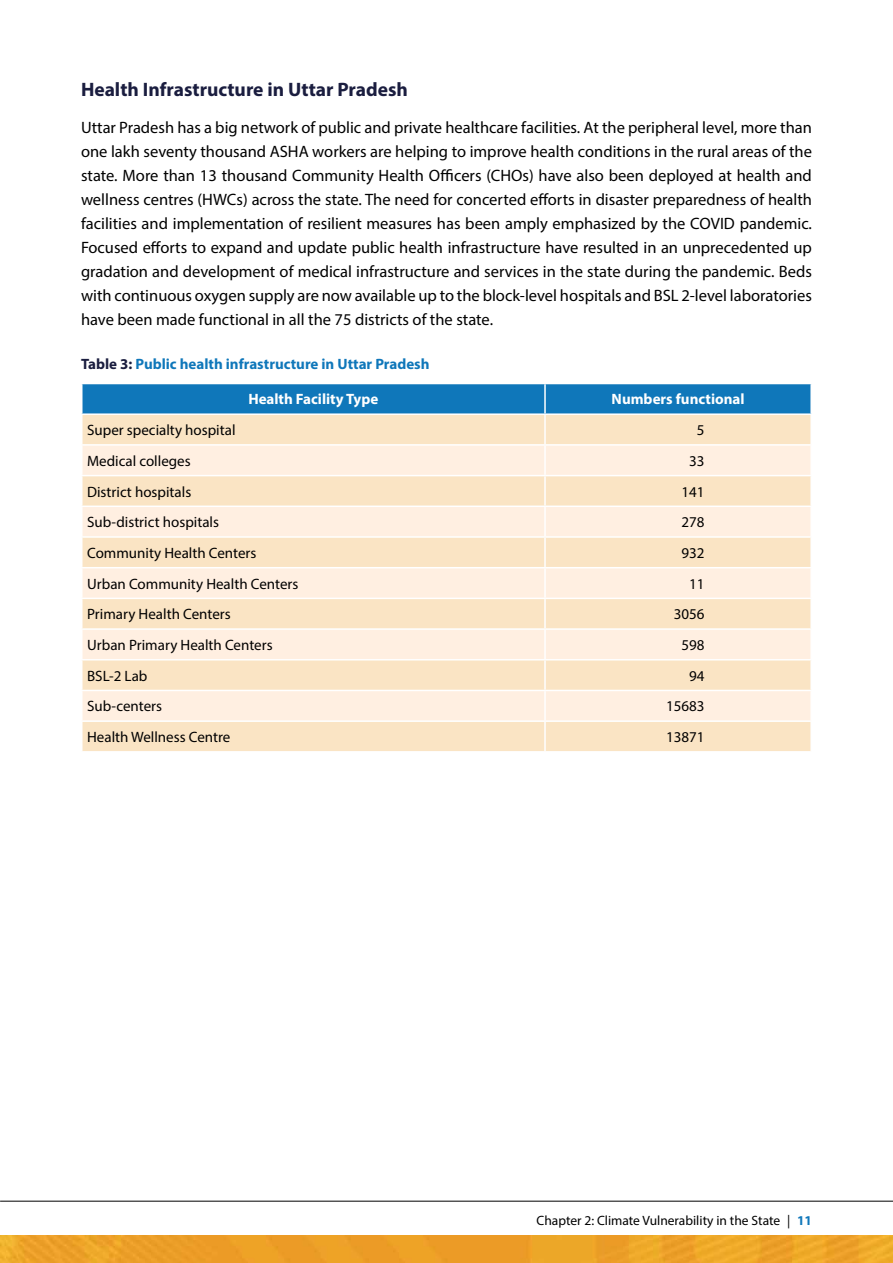
<style>
.page{position:relative;width:893px;height:1263px;background:#fff}
.page>*{position:absolute;margin:0;border:0;box-sizing:border-box;transform-origin:0 0}
.t1{font:700 19.5px "Myriad Pro";color:#1a1d3f}
.t2{font:16.5px/24px "Myriad Pro";color:#000;text-align:justify}
.t3{font:15px "Myriad Pro";color:#000}
.t4{font:700 15px "Myriad Pro";color:#0f77ba}
.t5{font:700 15px "Myriad Pro";color:#fff}
.t6{font:13.5px "Myriad Pro";color:#000}
.s1{color:#1a1d3f}
.s2{font-weight:700;color:#0f77ba}
</style>
<div class="page">
<img style="left:0;top:1236px;width:893px;height:27px">
<hr style="left:0;top:1201px;width:893px;height:1px;background:#000">
<div style="left:82px;top:722px;width:728px;height:29px;background:#fae4c4"></div>
<svg style="left:82px;top:568px;width:728px;height:152px;background:#fdead5"></svg>
<hr style="left:544px;top:568px;width:2px;height:30px;background:#fff">
<hr style="left:81px;top:598px;width:464px;height:1px;background:#fff">
<hr style="left:545px;top:598px;width:267px;height:1px;background:#fff">
<hr style="left:544px;top:599px;width:2px;height:29px;background:#fff">
<hr style="left:81px;top:628px;width:464px;height:2px;background:#fff">
<hr style="left:545px;top:628px;width:267px;height:2px;background:#fff">
<hr style="left:544px;top:630px;width:2px;height:29px;background:#fff">
<hr style="left:81px;top:659px;width:464px;height:1px;background:#fff">
<hr style="left:545px;top:659px;width:267px;height:1px;background:#fff">
<hr style="left:544px;top:660px;width:2px;height:30px;background:#fff">
<hr style="left:81px;top:690px;width:464px;height:1px;background:#fff">
<hr style="left:545px;top:690px;width:267px;height:1px;background:#fff">
<hr style="left:544px;top:691px;width:2px;height:29px;background:#fff">
<hr style="left:544px;top:722px;width:2px;height:29px;background:#fff">
<svg style="left:81px;top:384px;width:730px;height:183px;background:#d6d7ce"></svg>
<hr style="left:810px;top:384px;width:2px;height:29px;background:#fff">
<hr style="left:81px;top:413px;width:464px;height:2px;background:#fff">
<hr style="left:545px;top:413px;width:267px;height:2px;background:#fff">
<p class="t1" style="left:81px;top:76px;width:328px">Health Infrastructure in Uttar Pradesh</p>
<p class="t2" style="left:81px;top:115px;width:733px">Uttar Pradesh has a big network of public and private healthcare facilities. At the peripheral level, more than one lakh seventy thousand ASHA workers are helping to improve health conditions in the rural areas of the state. More than 13 thousand Community Health Officers (CHOs) have also been deployed at health and wellness centres (HWCs) across the state. The need for concerted efforts in disaster preparedness of health facilities and implementation of resilient measures has been amply emphasized by the COVID pandemic.<br>Focused efforts to expand and update public health infrastructure have resulted in an unprecedented up gradation and development of medical infrastructure and services in the state during the pandemic. Beds with continuous oxygen supply are now available up to the block-level hospitals and BSL 2-level laboratories have been made functional in all the 75 districts of the state.</p>
<p class="t4" style="left:81px;top:354px;width:350px"><span class="s1">Table 3:</span> Public health infrastructure in Uttar Pradesh</p>
<p class="t5" style="left:248px;top:390px;width:132px">Health Facility Type</p>
<p class="t5" style="left:612px;top:390px;width:134px">Numbers functional</p>
<p class="t3" style="left:87px;top:421px;width:150px">Super specialty hospital</p>
<p class="t3" style="left:697px;top:421px;width:9px">5</p>
<p class="t3" style="left:87px;top:452px;width:105px">Medical colleges</p>
<p class="t3" style="left:689px;top:452px;width:17px">33</p>
<p class="t3" style="left:87px;top:482px;width:106px">District hospitals</p>
<p class="t3" style="left:681px;top:482px;width:25px">141</p>
<p class="t3" style="left:87px;top:513px;width:133px">Sub-district hospitals</p>
<p class="t3" style="left:681px;top:513px;width:25px">278</p>
<p class="t3" style="left:87px;top:544px;width:171px">Community Health Centers</p>
<p class="t3" style="left:681px;top:544px;width:25px">932</p>
<p class="t3" style="left:87px;top:574px;width:213px">Urban Community Health Centers</p>
<p class="t3" style="left:689px;top:574px;width:17px">11</p>
<p class="t3" style="left:87px;top:605px;width:145px">Primary Health Centers</p>
<p class="t3" style="left:674px;top:605px;width:32px">3056</p>
<p class="t3" style="left:87px;top:636px;width:187px">Urban Primary Health Centers</p>
<p class="t3" style="left:681px;top:636px;width:25px">598</p>
<p class="t3" style="left:87px;top:666px;width:62px">BSL-2 Lab</p>
<p class="t3" style="left:689px;top:666px;width:17px">94</p>
<p class="t3" style="left:87px;top:697px;width:76px">Sub-centers</p>
<p class="t3" style="left:666px;top:697px;width:40px">15683</p>
<p class="t3" style="left:87px;top:728px;width:145px">Health Wellness Centre</p>
<p class="t3" style="left:666px;top:728px;width:40px">13871</p>
<p class="t6" style="left:536px;top:1212px;width:277px">Chapter 2: Climate Vulnerability in the State | <span class="s2">11</span></p>
</div>
